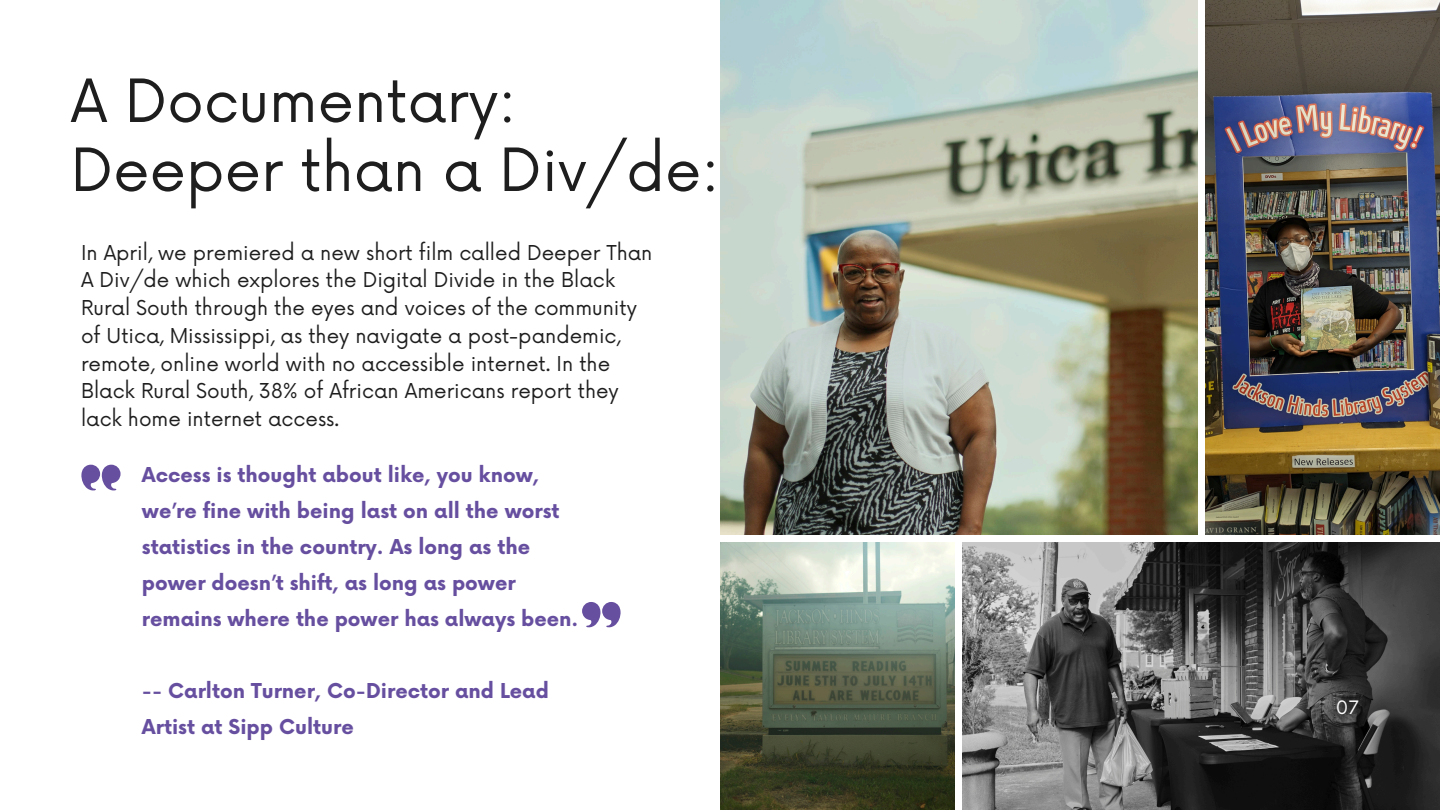
<style>
.page{position:relative;width:1440px;height:810px;background:#fff}
.page>*{position:absolute;margin:0;border:0;box-sizing:border-box;transform-origin:0 0}
.t1{font:58px/69px "Now";color:#1e1e1e}
.t2{font:20px/27.8px "Now";color:#1e1e1e}
.t3{font:700 20px/36px "Now";color:#674fa0}
.t4{font:18px "Now";color:#fff}
</style>
<div class="page">
<img style="left:720px;top:0;width:478px;height:535px">
<img style="left:1205px;top:0;width:235px;height:535px">
<img style="left:720px;top:542px;width:235px;height:268px">
<img style="left:962px;top:542px;width:478px;height:268px">
<svg style="left:81px;top:465px;width:40px;height:26px"></svg>
<svg style="left:582px;top:602px;width:39px;height:25px"></svg>
<p class="t1" style="left:71px;top:70px;width:650px">A Documentary:<br>Deeper than a Div/de:</p>
<p class="t2" style="left:81px;top:240px;width:573px">In April, we premiered a new short film called Deeper Than A Div/de which explores the Digital Divide in the Black Rural South through the eyes and voices of the community of Utica, Mississippi, as they navigate a post-pandemic, remote, online world with no accessible internet. In the Black Rural South, 38% of African Americans report they lack home internet access.</p>
<p class="t3" style="left:142px;top:458px;width:438px">Access is thought about like, you know, we’re fine with being last on all the worst statistics in the country. As long as the power doesn’t shift, as long as power remains where the power has always been.</p>
<p class="t3" style="left:142px;top:674px;width:409px">-- Carlton Turner, Co-Director and Lead<br>Artist at Sipp Culture</p>
<h1 class="t4" style="left:1336px;top:698px;width:25px">07</h1>
</div>
